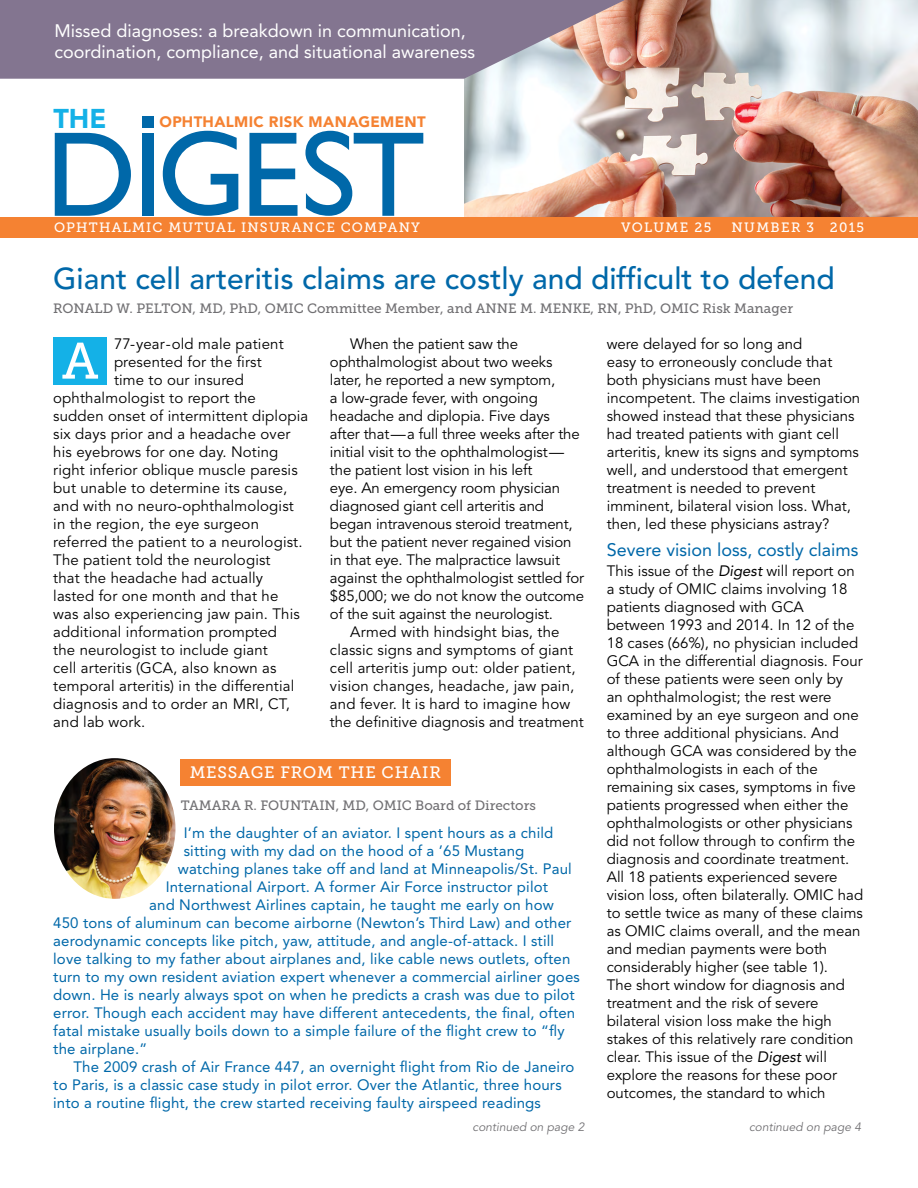
<style>
.page{position:relative;width:918px;height:1188px;background:#fff}
.page>*{position:absolute;margin:0;border:0;box-sizing:border-box;transform-origin:0 0}
.t1{font:51px "Museo Slab 500";color:#fff}
.t2{font:500 30px "Avenir LT Std";color:#0068a9}
.t3{font:900 27px "Avenir LT Std";color:#14b1e7}
.t4{font:18px/21px "Avenir LT Std";color:#fff}
.t5{font:18px "Avenir LT Std";color:#0068a9}
.t6{font:16.5px "Museo Slab 500";letter-spacing:.05em;color:#fff}
.t7{font:15px/18px "Avenir LT Std";color:#000}
.t8{font:15px "Avenir LT Std";letter-spacing:.01em;color:#0068a9}
.t9{font:900 15px "Avenir LT Std";letter-spacing:.025em;color:#f58232}
.t10{font:13.5px "Museo Slab 500";color:#717073}
.t11{font:13.5px "Museo Slab 500";letter-spacing:.09em;color:#fff}
.t12{font:italic 12px "Avenir LT Std";color:#717073}
.s1{font-style:italic}
</style>
<div class="page">
<img style="left:464px;top:0;width:454px;height:217px">
<svg style="left:0;top:0;width:625px;height:79px;fill:#837590"></svg>
<div style="left:181px;top:759px;width:270px;height:27px;background:#f58232"></div>
<div style="left:53px;top:337px;width:54px;height:48px;background:#14b1e7"></div>
<img style="left:54px;top:758px;width:122px;height:141px">
<div style="left:142px;top:116px;width:12px;height:12px;background:#0068a9"></div>
<svg style="left:55px;top:133px;width:76px;height:83px"></svg>
<div style="left:142px;top:133px;width:12px;height:83px;background:#0068a9"></div>
<svg style="left:163px;top:131px;width:75px;height:85px"></svg>
<svg style="left:249px;top:133px;width:49px;height:83px"></svg>
<svg style="left:305px;top:131px;width:118px;height:85px"></svg>
<div style="left:0;top:217px;width:918px;height:20px;background:#f58232"></div>
<p class="t4" style="left:54px;top:21px;width:422px">Missed diagnoses: a breakdown in communication, coordination, compliance, and situational awareness</p>
<h3 class="t3" style="left:53px;top:102px;width:55px">THE</h3>
<p class="t9" style="left:159px;top:113px;width:268px">OPHTHALMIC RISK MANAGEMENT</p>
<p class="t11" style="left:54px;top:220px;width:367px">OPHTHALMIC MUTUAL INSURANCE COMPANY</p>
<p class="t11" style="left:621px;top:220px;width:92px">VOLUME 25</p>
<p class="t11" style="left:732px;top:220px;width:134px">NUMBER 3 2015</p>
<h2 class="t2" style="left:53px;top:261px;width:783px">Giant cell arteritis claims are costly and difficult to defend</h2>
<p class="t10" style="left:53px;top:301px;width:741px">RONALD W. PELTON, MD, PhD, OMIC Committee Member, and ANNE M. MENKE, RN, PhD, OMIC Risk Manager</p>
<p class="t7" style="left:114px;top:336px;width:171px">77-year-old male patient</p>
<p class="t7" style="left:114px;top:354px;width:149px">presented for the first</p>
<p class="t7" style="left:114px;top:372px;width:131px">time to our insured</p>
<p class="t7" style="left:53px;top:390px;width:204px">ophthalmologist to report the</p>
<p class="t7" style="left:53px;top:408px;width:256px">sudden onset of intermittent diplopia</p>
<p class="t7" style="left:53px;top:426px;width:239px">six days prior and a headache over</p>
<p class="t7" style="left:53px;top:444px;width:227px">his eyebrows for one day. Noting</p>
<p class="t7" style="left:53px;top:462px;width:246px">right inferior oblique muscle paresis</p>
<p class="t7" style="left:53px;top:480px;width:236px">but unable to determine its cause,</p>
<p class="t7" style="left:53px;top:498px;width:242px">and with no neuro-ophthalmologist</p>
<p class="t7" style="left:53px;top:516px;width:207px">in the region, the eye surgeon</p>
<p class="t7" style="left:53px;top:534px;width:251px">referred the patient to a neurologist.</p>
<p class="t7" style="left:53px;top:552px;width:219px">The patient told the neurologist</p>
<p class="t7" style="left:53px;top:570px;width:211px">that the headache had actually</p>
<p class="t7" style="left:53px;top:588px;width:227px">lasted for one month and that he</p>
<p class="t7" style="left:53px;top:606px;width:248px">was also experiencing jaw pain. This</p>
<p class="t7" style="left:53px;top:624px;width:225px">additional information prompted</p>
<p class="t7" style="left:53px;top:642px;width:216px">the neurologist to include giant</p>
<p class="t7" style="left:53px;top:660px;width:225px">cell arteritis (GCA, also known as</p>
<p class="t7" style="left:53px;top:678px;width:243px">temporal arteritis) in the differential</p>
<p class="t7" style="left:53px;top:696px;width:238px">diagnosis and to order an MRI, CT,</p>
<p class="t7" style="left:53px;top:714px;width:94px">and lab work.</p>
<p class="t7" style="left:607px;top:336px;width:255px">were delayed for so long and<br>easy to erroneously conclude that both physicians must have been incompetent. The claims investigation showed instead that these physicians had treated patients with giant cell arteritis, knew its signs and symptoms well, and understood that emergent treatment is needed to prevent imminent, bilateral vision loss. What, then, led these physicians astray?</p>
<p class="t5" style="left:607px;top:539px;width:253px">Severe vision loss, costly claims</p>
<p class="t7" style="left:607px;top:563px;width:258px">This issue of the <span class="s1">Digest</span> will report on a study of OMIC claims involving 18 patients diagnosed with GCA between 1993 and 2014. In 12 of the 18 cases (66%), no physician included GCA in the differential diagnosis. Four of these patients were seen only by<br>an ophthalmologist; the rest were examined by an eye surgeon and one to three additional physicians. And although GCA was considered by the ophthalmologists in each of the remaining six cases, symptoms in five patients progressed when either the ophthalmologists or other physicians did not follow through to confirm the diagnosis and coordinate treatment.<br>All 18 patients experienced severe vision loss, often bilaterally. OMIC had to settle twice as many of these claims as OMIC claims overall, and the mean and median payments were both considerably higher (see table 1).<br>The short window for diagnosis and treatment and the risk of severe bilateral vision loss make the high stakes of this relatively rare condition clear. This issue of the <span class="s1">Digest</span> will explore the reasons for these poor outcomes, the standard to which</p>
<p class="t7" style="left:350px;top:336px;width:169px">When the patient saw the</p>
<p class="t7" style="left:330px;top:354px;width:224px">ophthalmologist about two weeks</p>
<p class="t7" style="left:330px;top:372px;width:227px">later, he reported a new symptom,</p>
<p class="t7" style="left:330px;top:390px;width:209px">a low-grade fever, with ongoing</p>
<p class="t7" style="left:330px;top:408px;width:221px">headache and diplopia. Five days</p>
<p class="t7" style="left:330px;top:426px;width:251px">after that—a full three weeks after the</p>
<p class="t7" style="left:330px;top:444px;width:236px">initial visit to the ophthalmologist—</p>
<p class="t7" style="left:330px;top:462px;width:204px">the patient lost vision in his left</p>
<p class="t7" style="left:330px;top:480px;width:232px">eye. An emergency room physician</p>
<p class="t7" style="left:330px;top:498px;width:216px">diagnosed giant cell arteritis and</p>
<p class="t7" style="left:330px;top:516px;width:244px">began intravenous steroid treatment,</p>
<p class="t7" style="left:330px;top:534px;width:243px">but the patient never regained vision</p>
<p class="t7" style="left:330px;top:552px;width:231px">in that eye. The malpractice lawsuit</p>
<p class="t7" style="left:330px;top:570px;width:256px">against the ophthalmologist settled for</p>
<p class="t7" style="left:330px;top:588px;width:256px">$85,000; we do not know the outcome</p>
<p class="t7" style="left:330px;top:606px;width:225px">of the suit against the neurologist.</p>
<p class="t7" style="left:350px;top:624px;width:211px">Armed with hindsight bias, the</p>
<p class="t7" style="left:330px;top:642px;width:245px">classic signs and symptoms of giant</p>
<p class="t7" style="left:330px;top:660px;width:247px">cell arteritis jump out: older patient,</p>
<p class="t7" style="left:330px;top:678px;width:246px">vision changes, headache, jaw pain,</p>
<p class="t7" style="left:330px;top:696px;width:242px">and fever. It is hard to imagine how</p>
<p class="t7" style="left:330px;top:714px;width:255px">the definitive diagnosis and treatment</p>
<h1 class="t1" style="left:62px;top:333px;width:38px">A</h1>
<p class="t6" style="left:190px;top:763px;width:253px">MESSAGE FROM THE CHAIR</p>
<p class="t10" style="left:181px;top:797px;width:356px">TAMARA R. FOUNTAIN, MD, OMIC Board of Directors</p>
<p class="t8" style="left:184px;top:824px;width:371px">I’m the daughter of an aviator. I spent hours as a child</p>
<p class="t8" style="left:184px;top:842px;width:342px">sitting with my dad on the hood of a ’65 Mustang</p>
<p class="t8" style="left:178px;top:860px;width:396px">watching planes take off and land at Minneapolis/St. Paul</p>
<p class="t8" style="left:166px;top:878px;width:384px">International Airport. A former Air Force instructor pilot</p>
<p class="t8" style="left:149px;top:896px;width:406px">and Northwest Airlines captain, he taught me early on how</p>
<p class="t8" style="left:53px;top:914px;width:520px">450 tons of aluminum can become airborne (Newton’s Third Law) and other</p>
<p class="t8" style="left:53px;top:932px;width:502px">aerodynamic concepts like pitch, yaw, attitude, and angle-of-attack. I still</p>
<p class="t8" style="left:53px;top:950px;width:519px">love talking to my father about airplanes and, like cable news outlets, often</p>
<p class="t8" style="left:53px;top:968px;width:528px">turn to my own resident aviation expert whenever a commercial airliner goes</p>
<p class="t8" style="left:53px;top:986px;width:523px">down. He is nearly always spot on when he predicts a crash was due to pilot</p>
<p class="t8" style="left:53px;top:1004px;width:524px">error. Though each accident may have different antecedents, the final, often</p>
<p class="t8" style="left:53px;top:1022px;width:513px">fatal mistake usually boils down to a simple failure of the flight crew to “fly</p>
<p class="t8" style="left:53px;top:1040px;width:95px">the airplane.”</p>
<p class="t8" style="left:73px;top:1058px;width:502px">The 2009 crash of Air France 447, an overnight flight from Rio de Janeiro</p>
<p class="t8" style="left:53px;top:1076px;width:510px">to Paris, is a classic case study in pilot error. Over the Atlantic, three hours</p>
<p class="t8" style="left:53px;top:1094px;width:489px">into a routine flight, the crew started receiving faulty airspeed readings</p>
<p class="t12" style="left:473px;top:1120px;width:113px">continued on page 2</p>
<p class="t12" style="left:749px;top:1120px;width:113px">continued on page 4</p>
</div>
